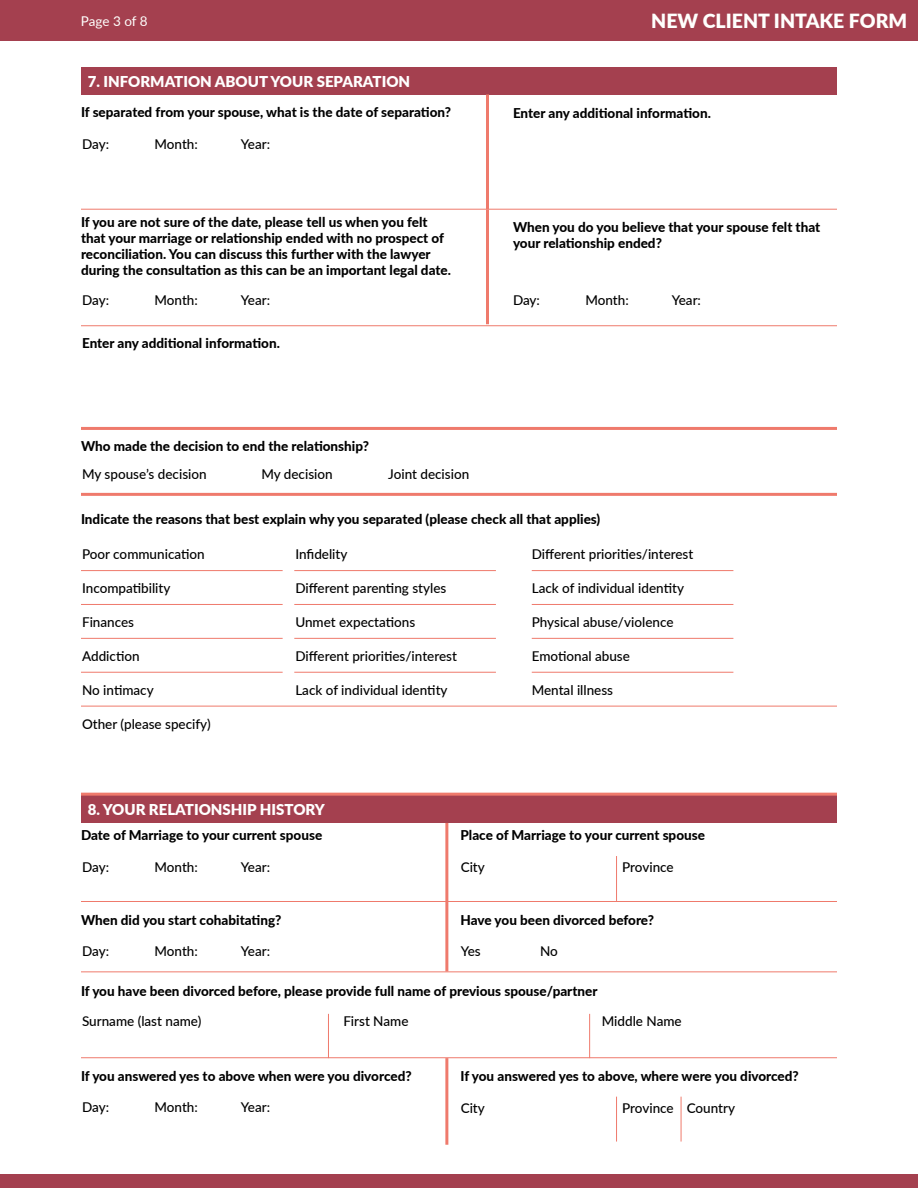
<style>
.page{position:relative;width:918px;height:1188px;background:#fff}
.page>*{position:absolute;margin:0;border:0;box-sizing:border-box;transform-origin:0 0}
.t1{font:900 19.5px "Lato";color:#fffffd}
.t2{font:900 15px "Lato";color:#fff}
.t3{font:800 13.5px/16.2px "Lato";color:#000}
.t4{font:500 13.5px "Lato";color:#000}
.t5{font:13.5px "Lato";letter-spacing:-.01em;color:#fffffd}
</style>
<div class="page">
<div style="left:81px;top:67px;width:756px;height:27px;background:#a4404f"></div>
<div style="left:81px;top:796px;width:756px;height:27px;background:#a4404f"></div>
<hr style="left:486px;top:94px;width:3px;height:115px;background:#ef7a6c">
<hr style="left:445px;top:902px;width:3px;height:69px;background:#ef7a6c">
<hr style="left:445px;top:823px;width:3px;height:78px;background:#ef7a6c">
<hr style="left:445px;top:1058px;width:3px;height:87px;background:#ef7a6c">
<hr style="left:486px;top:210px;width:3px;height:114px;background:#ef7a6c">
<hr style="left:81px;top:325px;width:756px;height:1px;background:#ef7a6c">
<hr style="left:81px;top:209px;width:756px;height:1px;background:#ef7a6c">
<hr style="left:81px;top:570px;width:202px;height:1px;background:#ef7a6c">
<hr style="left:81px;top:604px;width:202px;height:1px;background:#ef7a6c">
<hr style="left:81px;top:638px;width:202px;height:1px;background:#ef7a6c">
<hr style="left:81px;top:672px;width:202px;height:1px;background:#ef7a6c">
<hr style="left:294px;top:570px;width:202px;height:1px;background:#ef7a6c">
<hr style="left:294px;top:604px;width:202px;height:1px;background:#ef7a6c">
<hr style="left:294px;top:638px;width:202px;height:1px;background:#ef7a6c">
<hr style="left:294px;top:672px;width:202px;height:1px;background:#ef7a6c">
<hr style="left:532px;top:570px;width:201px;height:1px;background:#ef7a6c">
<hr style="left:532px;top:604px;width:201px;height:1px;background:#ef7a6c">
<hr style="left:532px;top:638px;width:201px;height:1px;background:#ef7a6c">
<hr style="left:532px;top:672px;width:201px;height:1px;background:#ef7a6c">
<hr style="left:81px;top:706px;width:756px;height:1px;background:#ef7a6c">
<hr style="left:81px;top:971px;width:756px;height:1px;background:#ef7a6c">
<hr style="left:81px;top:901px;width:756px;height:1px;background:#ef7a6c">
<hr style="left:81px;top:1057px;width:756px;height:1px;background:#ef7a6c">
<hr style="left:81px;top:493px;width:756px;height:3px;background:#ef7a6c">
<hr style="left:81px;top:793px;width:756px;height:3px;background:#ef7a6c">
<hr style="left:81px;top:427px;width:756px;height:3px;background:#ef7a6c">
<hr style="left:616px;top:1097px;width:1px;height:45px;background:#ef7a6c">
<hr style="left:616px;top:856px;width:1px;height:45px;background:#ef7a6c">
<hr style="left:681px;top:1097px;width:1px;height:45px;background:#ef7a6c">
<div style="left:0;top:0;width:918px;height:40px;background:#a4404f"></div>
<div style="left:0;top:1174px;width:918px;height:14px;background:#a4404f"></div>
<hr style="left:328px;top:1014px;width:1px;height:44px;background:#ef7a6c">
<hr style="left:589px;top:1014px;width:1px;height:44px;background:#ef7a6c">
<p class="t5" style="left:81px;top:11px;width:68px">Page 3 of 8</p>
<p class="t2" style="left:88px;top:70px;width:324px">7. INFORMATION ABOUT YOUR SEPARATION</p>
<p class="t3" style="left:81px;top:104px;width:372px">If separated from your spouse, what is the date of separation?</p>
<p class="t4" style="left:82px;top:135px;width:29px">Day:</p>
<p class="t4" style="left:155px;top:135px;width:45px">Month:</p>
<p class="t4" style="left:241px;top:135px;width:31px">Year:</p>
<p class="t3" style="left:81px;top:213px;width:372px">If you are not sure of the date, please tell us when you felt that your marriage or relationship ended with no prospect of reconciliation. You can discuss this further with the lawyer during the consultation as this can be an important legal date.</p>
<h1 class="t1" style="left:651px;top:6px;width:258px">NEW CLIENT INTAKE FORM</h1>
<p class="t3" style="left:513px;top:105px;width:199px">Enter any additional information.</p>
<p class="t3" style="left:513px;top:219px;width:309px">When you do you believe that your spouse felt that your relationship ended?</p>
<p class="t4" style="left:155px;top:290px;width:45px">Month:</p>
<p class="t4" style="left:585px;top:290px;width:45px">Month:</p>
<p class="t4" style="left:82px;top:290px;width:29px">Day:</p>
<p class="t4" style="left:513px;top:290px;width:29px">Day:</p>
<p class="t4" style="left:241px;top:290px;width:31px">Year:</p>
<p class="t4" style="left:672px;top:290px;width:31px">Year:</p>
<p class="t3" style="left:82px;top:335px;width:199px">Enter any additional information.</p>
<p class="t3" style="left:81px;top:438px;width:290px">Who made the decision to end the relationship?</p>
<p class="t4" style="left:82px;top:465px;width:126px">My spouse’s decision</p>
<p class="t4" style="left:261px;top:465px;width:73px">My decision</p>
<p class="t4" style="left:388px;top:465px;width:83px">Joint decision</p>
<p class="t3" style="left:81px;top:511px;width:521px">Indicate the reasons that best explain why you separated (please check all that applies)</p>
<p class="t4" style="left:82px;top:544px;width:124px">Poor communication</p>
<p class="t4" style="left:82px;top:578px;width:90px">Incompatibility</p>
<p class="t4" style="left:295px;top:544px;width:54px">Infidelity</p>
<p class="t4" style="left:295px;top:578px;width:153px">Different parenting styles</p>
<p class="t4" style="left:532px;top:544px;width:163px">Different priorities/interest</p>
<p class="t4" style="left:532px;top:578px;width:154px">Lack of individual identity</p>
<p class="t4" style="left:82px;top:612px;width:54px">Finances</p>
<p class="t4" style="left:295px;top:612px;width:121px">Unmet expectations</p>
<p class="t4" style="left:532px;top:612px;width:143px">Physical abuse/violence</p>
<p class="t4" style="left:82px;top:646px;width:59px">Addiction</p>
<p class="t4" style="left:295px;top:646px;width:163px">Different priorities/interest</p>
<p class="t4" style="left:532px;top:646px;width:100px">Emotional abuse</p>
<p class="t4" style="left:82px;top:680px;width:73px">No intimacy</p>
<p class="t4" style="left:295px;top:680px;width:154px">Lack of individual identity</p>
<p class="t4" style="left:532px;top:680px;width:83px">Mental illness</p>
<p class="t4" style="left:82px;top:714px;width:130px">Other (please specify)</p>
<p class="t2" style="left:88px;top:799px;width:239px">8. YOUR RELATIONSHIP HISTORY</p>
<p class="t3" style="left:81px;top:827px;width:243px">Date of Marriage to your current spouse</p>
<p class="t3" style="left:460px;top:827px;width:246px">Place of Marriage to your current spouse</p>
<p class="t4" style="left:82px;top:857px;width:29px">Day:</p>
<p class="t4" style="left:155px;top:857px;width:45px">Month:</p>
<p class="t4" style="left:241px;top:857px;width:31px">Year:</p>
<p class="t4" style="left:461px;top:857px;width:26px">City</p>
<p class="t4" style="left:622px;top:857px;width:53px">Province</p>
<p class="t3" style="left:81px;top:911px;width:202px">When did you start cohabitating?</p>
<p class="t3" style="left:460px;top:911px;width:195px">Have you been divorced before?</p>
<p class="t4" style="left:82px;top:942px;width:29px">Day:</p>
<p class="t4" style="left:155px;top:942px;width:45px">Month:</p>
<p class="t4" style="left:241px;top:942px;width:31px">Year:</p>
<p class="t4" style="left:461px;top:942px;width:22px">Yes</p>
<p class="t4" style="left:540px;top:942px;width:19px">No</p>
<p class="t3" style="left:81px;top:983px;width:518px">If you have been divorced before, please provide full name of previous spouse/partner</p>
<p class="t4" style="left:82px;top:1011px;width:121px">Surname (last name)</p>
<p class="t4" style="left:343px;top:1011px;width:67px">First Name</p>
<p class="t4" style="left:602px;top:1011px;width:81px">Middle Name</p>
<p class="t3" style="left:81px;top:1067px;width:332px">If you answered yes to above when were you divorced?</p>
<p class="t3" style="left:460px;top:1067px;width:340px">If you answered yes to above, where were you divorced?</p>
<p class="t4" style="left:82px;top:1098px;width:29px">Day:</p>
<p class="t4" style="left:155px;top:1098px;width:45px">Month:</p>
<p class="t4" style="left:241px;top:1098px;width:31px">Year:</p>
<p class="t4" style="left:461px;top:1098px;width:26px">City</p>
<p class="t4" style="left:622px;top:1098px;width:53px">Province</p>
<p class="t4" style="left:687px;top:1098px;width:50px">Country</p>
</div>
